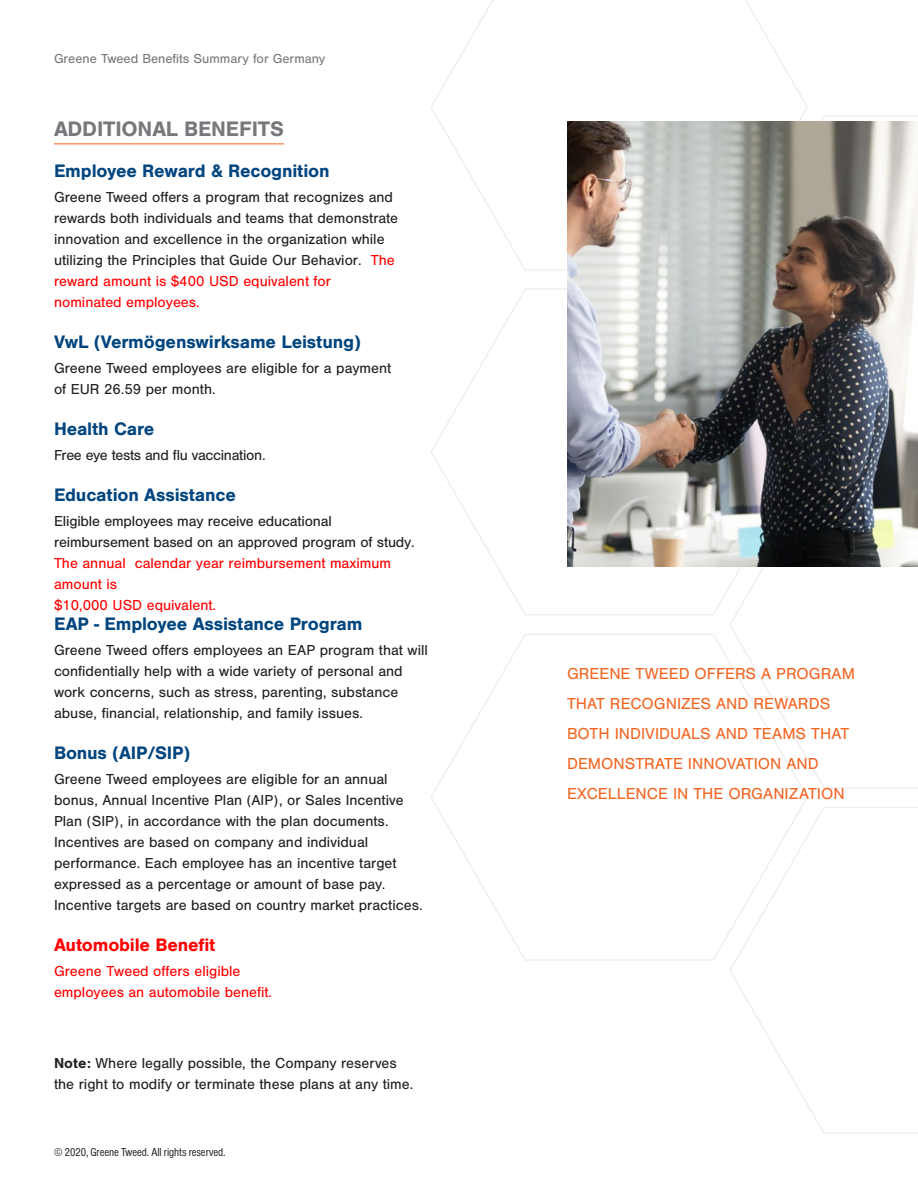
<style>
.page{position:relative;width:918px;height:1188px;background:#fff}
.page>*{position:absolute;margin:0;border:0;box-sizing:border-box;transform-origin:0 0}
.Benefit_head{font:700 21.75px "Nimbus San";letter-spacing:-.01em;color:#76787b}
.Subheads{font:700 18.75px "Nimbus San";letter-spacing:-.01em;color:#01457f}
.Subheads-2{font:700 18.75px "Nimbus San";letter-spacing:-.01em;color:#f00}
.Callout{font:16.5px/30px "Nimbus San";color:#f36421}
.body_text{font:15px/21px "Nimbus San";color:#231f20}
.body_text-2{font:15px/21px "Nimbus San";color:#f00}
.body_text-3{font:15px "Nimbus San";letter-spacing:-.02em;color:#231f20}
.t1{font:13.5px "Nimbus San";color:#76787b}
.Disclaimer{font:12px "Nimbus San Con";color:#231f20}
.s1{color:#f00}
.s2{font-weight:700}
</style>
<div class="page">
<svg style="left:431px;top:288px;width:297px;height:327px"></svg>
<svg style="left:431px;top:0;width:377px;height:271px"></svg>
<svg style="left:431px;top:634px;width:377px;height:327px"></svg>
<svg style="left:728px;top:114px;width:190px;height:8px"></svg>
<svg style="left:728px;top:567px;width:190px;height:222px"></svg>
<svg style="left:728px;top:805px;width:190px;height:329px"></svg>
<hr style="left:54px;top:144px;width:230px;height:1px;background:#f36421">
<img style="left:567px;top:122px;width:351px;height:445px">
<p class="t1" style="left:54px;top:51px;width:273px">Greene Tweed Benefits Summary for Germany</p>
<p class="Benefit_head" style="left:54px;top:117px;width:232px">ADDITIONAL BENEFITS</p>
<p class="Subheads" style="left:54px;top:160px;width:277px">Employee Reward &amp; Recognition</p>
<p class="body_text" style="left:54px;top:187px;width:346px">Greene Tweed offers a program that recognizes and rewards both individuals and teams that demonstrate innovation and excellence in the organization while utilizing the Principles that Guide Our Behavior. <span class="s1">The reward amount is $400 USD equivalent for nominated employees.</span></p>
<p class="Subheads" style="left:54px;top:331px;width:309px">VwL (Vermögenswirksame Leistung)</p>
<p class="body_text" style="left:54px;top:358px;width:339px">Greene Tweed employees are eligible for a payment of EUR 26.59 per month.</p>
<p class="Subheads" style="left:54px;top:418px;width:102px">Health Care</p>
<p class="body_text-3" style="left:54px;top:447px;width:213px">Free eye tests and flu vaccination.</p>
<p class="Subheads" style="left:54px;top:484px;width:184px">Education Assistance</p>
<p class="body_text" style="left:54px;top:511px;width:362px">Eligible employees may receive educational reimbursement based on an approved program of study.<br><span class="s1">The annual calendar year reimbursement maximum amount is<br>$10,000 USD equivalent.</span></p>
<p class="Subheads" style="left:54px;top:613px;width:310px">EAP - Employee Assistance Program</p>
<p class="body_text" style="left:54px;top:640px;width:375px">Greene Tweed offers employees an EAP program that will confidentially help with a wide variety of personal and work concerns, such as stress, parenting, substance abuse, financial, relationship, and family issues.</p>
<p class="Subheads" style="left:54px;top:742px;width:138px">Bonus (AIP/SIP)</p>
<p class="body_text" style="left:54px;top:769px;width:370px">Greene Tweed employees are eligible for an annual bonus, Annual Incentive Plan (AIP), or Sales Incentive Plan (SIP), in accordance with the plan documents.<br>Incentives are based on company and individual performance. Each employee has an incentive target expressed as a percentage or amount of base pay.<br>Incentive targets are based on country market practices.</p>
<p class="Subheads-2" style="left:54px;top:934px;width:163px">Automobile Benefit</p>
<p class="body_text-2" style="left:54px;top:961px;width:220px">Greene Tweed offers eligible employees an automobile benefit.</p>
<p class="body_text" style="left:54px;top:1052px;width:361px"><span class="s2">Note:</span> Where legally possible, the Company reserves the right to modify or terminate these plans at any time.</p>
<p class="Disclaimer" style="left:54px;top:1145px;width:173px">© 2020, Greene Tweed. All rights reserved.</p>
<p class="Callout" style="left:567px;top:659px;width:290px">GREENE TWEED OFFERS A PROGRAM<br>THAT RECOGNIZES AND REWARDS<br>BOTH INDIVIDUALS AND TEAMS THAT<br>DEMONSTRATE INNOVATION AND<br>EXCELLENCE IN THE ORGANIZATION</p>
</div>
